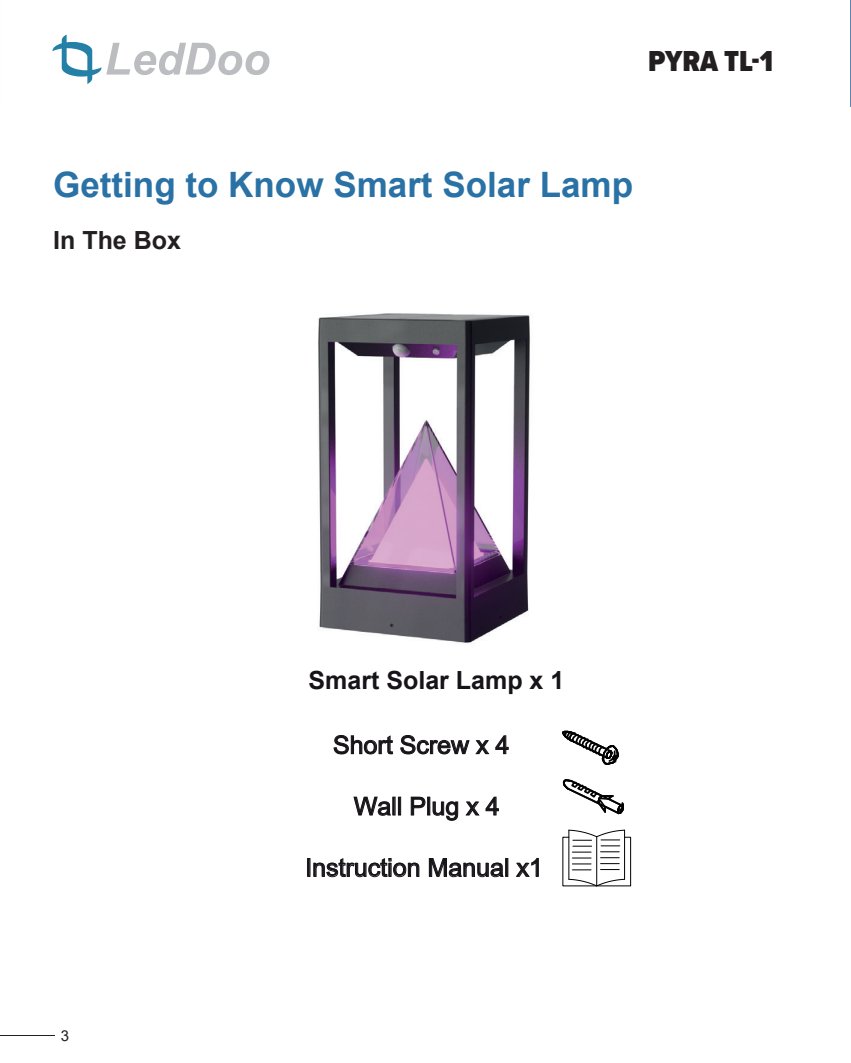
<style>
.page{position:relative;width:851px;height:1063px;background:#fff}
.page>*{position:absolute;margin:0;border:0;box-sizing:border-box;transform-origin:0 0}
.t1{font:700 35px "Arial";color:#2a72a6}
.t2{font:900 30px "Proxima Nova Cond";color:#231f20}
.t3{font:25px "Arial";color:#171419}
.t4{font:700 25px "Arial";color:#171419}
.t5{font:700 25px "Arial";color:#231f20}
.t6{font:15px "Arial";color:#231f20}
</style>
<div class="page">
<hr style="left:0;top:1035px;width:55px;height:1px;background:#231f20">
<svg style="left:562px;top:779px;width:62px;height:36px"></svg>
<svg style="left:562px;top:730px;width:57px;height:35px"></svg>
<svg style="left:562px;top:830px;width:68px;height:56px"></svg>
<img style="left:318px;top:313px;width:212px;height:330px">
<svg style="left:52px;top:34px;width:217px;height:50px"></svg>
<p class="t2" style="left:648px;top:39px;width:126px">PYRA TL-1</p>
<h1 class="t1" style="left:53px;top:160px;width:581px">Getting to Know Smart Solar Lamp</h1>
<p class="t5" style="left:53px;top:222px;width:129px">In The Box</p>
<p class="t6" style="left:61px;top:1026px;width:10px">3</p>
<p class="t4" style="left:308px;top:663px;width:257px">Smart Solar Lamp x 1</p>
<p class="t3" style="left:333px;top:728px;width:178px">Short Screw x 4</p>
<p class="t3" style="left:354px;top:789px;width:147px">Wall Plug x 4</p>
<p class="t3" style="left:305px;top:850px;width:239px">Instruction Manual x1</p>
</div>
